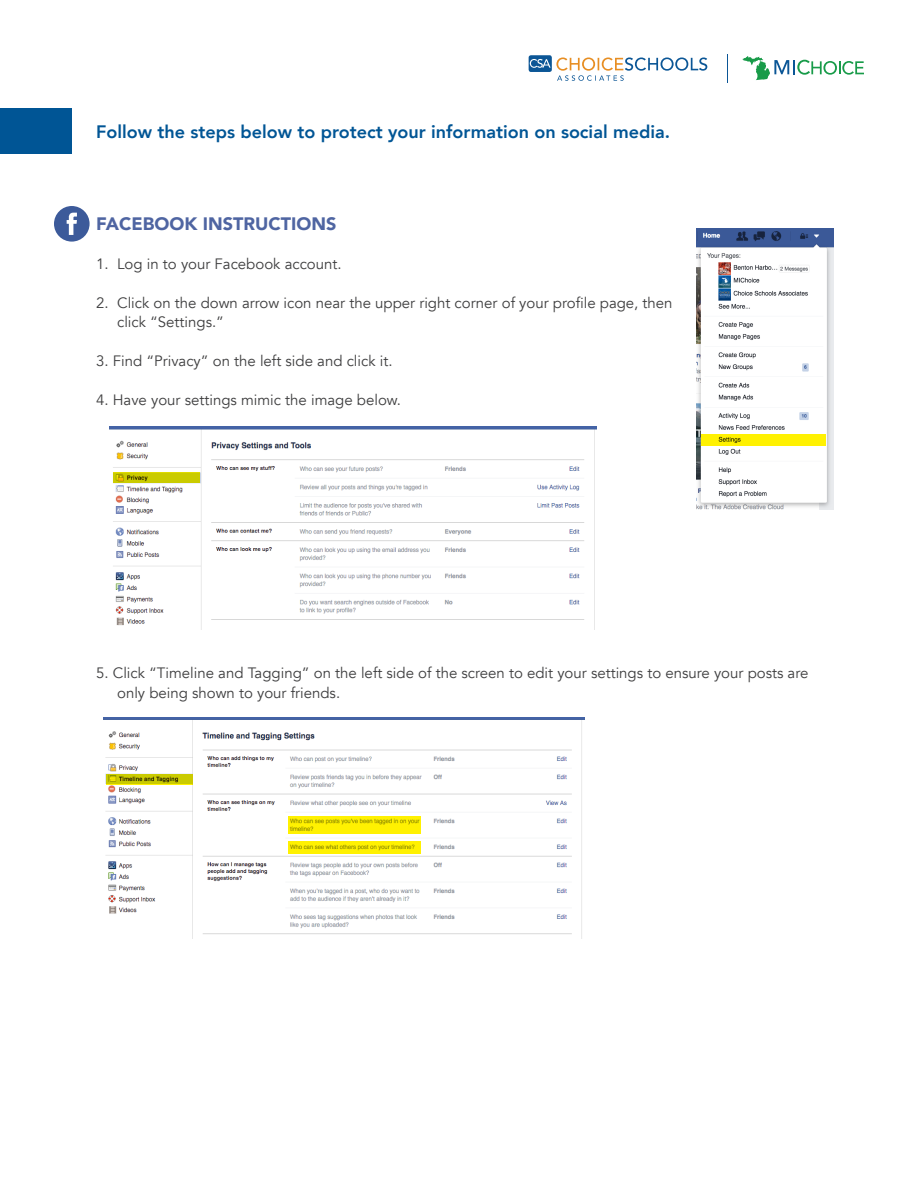
<style>
.page{position:relative;width:918px;height:1188px;background:#fff}
.page>*{position:absolute;margin:0;border:0;box-sizing:border-box;transform-origin:0 0}
.t1{font:800 18px "Avenir";color:#005595}
.t2{font:900 18px "Avenir";color:#4f65a2}
.t3{font:15px/19.5px "Avenir";color:#3e3e3f}
</style>
<div class="page">
<div style="left:0;top:108px;width:72px;height:45px;background:#005595"></div>
<svg style="left:742px;top:56px;width:122px;height:24px"></svg>
<div style="left:529px;top:55px;width:23px;height:17px;background:#0b5696;border-radius:2px"></div>
<svg style="left:530px;top:57px;width:177px;height:24px"></svg>
<svg style="left:727px;top:54px;width:1px;height:28px"></svg>
<img style="left:696px;top:228px;width:138px;height:282px">
<img style="left:109px;top:426px;width:488px;height:203px">
<img style="left:104px;top:718px;width:480px;height:220px">
<svg style="left:289px;top:816px;width:132px;height:18px;background:#f3e600"></svg>
<svg style="left:106px;top:774px;width:87px;height:10px"></svg>
<svg style="left:113px;top:473px;width:87px;height:10px"></svg>
<div style="left:701px;top:434px;width:125px;height:11px;background:#fff101"></div>
<svg style="left:289px;top:841px;width:132px;height:12px;background:#f0e300"></svg>
<svg style="left:54px;top:206px;width:35px;height:36px"></svg>
<p class="t1" style="left:96px;top:118px;width:575px">Follow the steps below to protect your information on social media.</p>
<p class="t2" style="left:96px;top:208px;width:242px">FACEBOOK INSTRUCTIONS</p>
<p class="t3" style="left:96px;top:254px;width:247px">1. Log in to your Facebook account.</p>
<p class="t3" style="left:117px;top:293px;width:557px;text-indent:-21px">2. Click on the down arrow icon near the upper right corner of your profile page, then click “Settings.”</p>
<p class="t3" style="left:96px;top:352px;width:298px">3. Find “Privacy” on the left side and click it.</p>
<p class="t3" style="left:96px;top:391px;width:307px">4. Have your settings mimic the image below.</p>
<p class="t3" style="left:117px;top:664px;width:693px;text-indent:-21px">5. Click “Timeline and Tagging” on the left side of the screen to edit your settings to ensure your posts are only being shown to your friends.</p>
</div>
